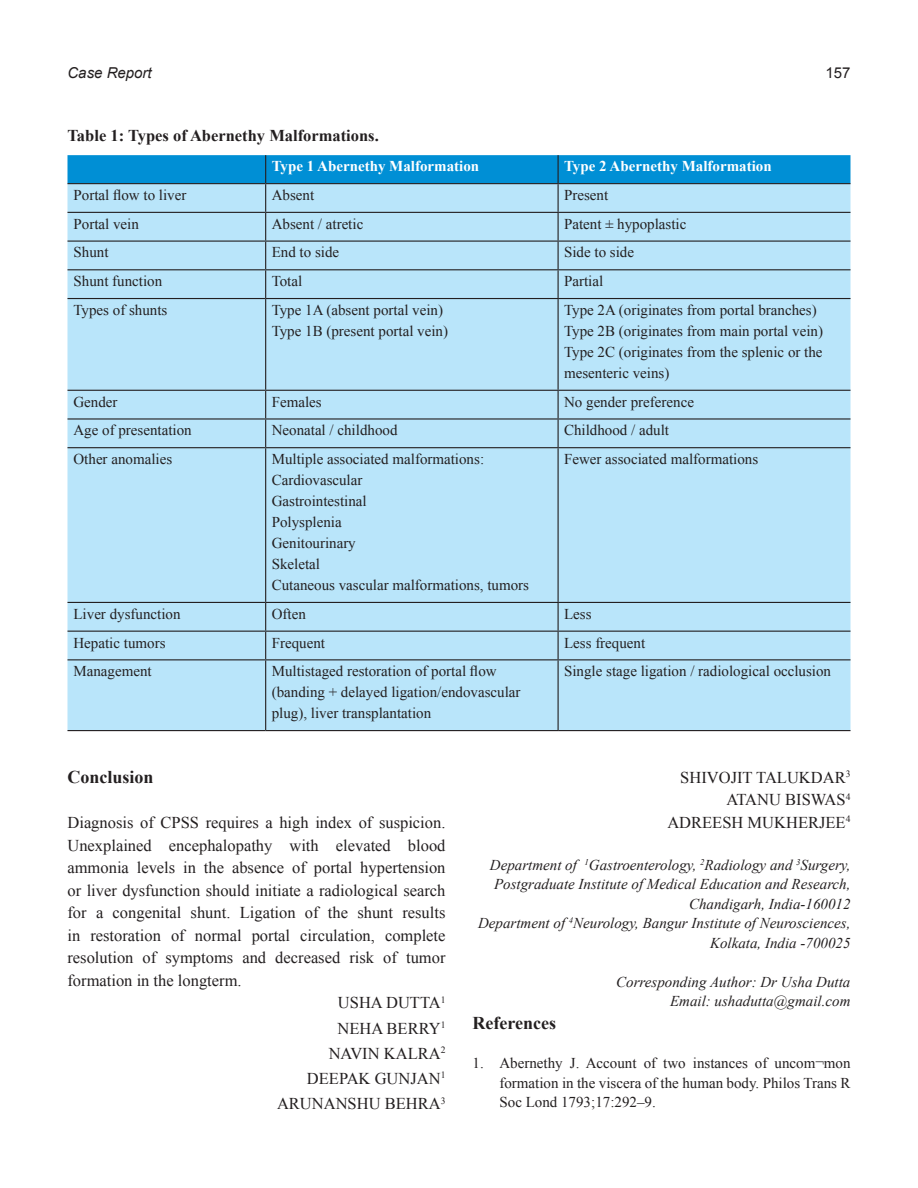
<style>
.page{position:relative;width:918px;height:1188px;background:#fff}
.page>*{position:absolute;margin:0;border:0;box-sizing:border-box;transform-origin:0 0}
.Heading{font:700 18px "Times New Roman";color:#231f20}
.Running_Matter{font:16.5px/22.5px "Times New Roman";color:#231f20;text-align:justify}
.Case_Report_Author{font:16.5px "Times New Roman";color:#231f20}
.Figure{font:700 16.5px "Times New Roman";color:#231f20}
.Running_Matter-2{font:15px/21px "Times New Roman";color:#231f20}
.Department_and_Corre{font:italic 15px "Times New Roman";color:#231f20}
.References{font:15px/19.5px "Times New Roman";color:#231f20;text-align:justify}
.Running_Matter-3{font:700 15px "Times New Roman";color:#fff}
.t1{font:italic 15px "Arial";color:#231f20}
.t2{font:15px "Arial";color:#231f20}
</style>
<div class="page">
<div style="left:68px;top:299px;width:782px;height:431px;background:#b9e5fa"></div>
<svg style="left:68px;top:155px;width:782px;height:143px;background:#8fcdeb"></svg>
<hr style="left:68px;top:298px;width:198px;height:1px;background:#231f20">
<hr style="left:266px;top:298px;width:292px;height:1px;background:#231f20">
<hr style="left:265px;top:299px;width:1px;height:91px;background:#231f20">
<hr style="left:558px;top:298px;width:292px;height:1px;background:#231f20">
<hr style="left:558px;top:299px;width:1px;height:91px;background:#231f20">
<hr style="left:68px;top:390px;width:198px;height:1px;background:#231f20">
<hr style="left:266px;top:390px;width:292px;height:1px;background:#231f20">
<hr style="left:558px;top:390px;width:292px;height:1px;background:#231f20">
<hr style="left:68px;top:418px;width:198px;height:2px;background:#231f20">
<hr style="left:266px;top:418px;width:292px;height:2px;background:#231f20">
<svg style="left:265px;top:391px;width:1px;height:56px"></svg>
<hr style="left:558px;top:418px;width:292px;height:2px;background:#231f20">
<svg style="left:558px;top:391px;width:1px;height:56px"></svg>
<hr style="left:68px;top:447px;width:198px;height:1px;background:#231f20">
<hr style="left:266px;top:447px;width:292px;height:1px;background:#231f20">
<hr style="left:265px;top:448px;width:1px;height:154px;background:#231f20">
<hr style="left:558px;top:447px;width:292px;height:1px;background:#231f20">
<hr style="left:558px;top:448px;width:1px;height:154px;background:#231f20">
<hr style="left:68px;top:602px;width:198px;height:1px;background:#231f20">
<hr style="left:266px;top:602px;width:292px;height:1px;background:#231f20">
<hr style="left:558px;top:602px;width:292px;height:1px;background:#231f20">
<hr style="left:68px;top:631px;width:198px;height:1px;background:#231f20">
<hr style="left:266px;top:631px;width:292px;height:1px;background:#231f20">
<svg style="left:265px;top:603px;width:1px;height:56px"></svg>
<hr style="left:558px;top:631px;width:292px;height:1px;background:#231f20">
<svg style="left:558px;top:603px;width:1px;height:56px"></svg>
<hr style="left:68px;top:659px;width:198px;height:1px;background:#231f20">
<hr style="left:266px;top:659px;width:292px;height:1px;background:#231f20">
<hr style="left:265px;top:660px;width:1px;height:70px;background:#231f20">
<hr style="left:558px;top:659px;width:292px;height:1px;background:#231f20">
<hr style="left:558px;top:660px;width:1px;height:70px;background:#231f20">
<hr style="left:68px;top:730px;width:198px;height:1px;background:#231f20">
<hr style="left:266px;top:730px;width:292px;height:1px;background:#231f20">
<hr style="left:558px;top:730px;width:292px;height:1px;background:#231f20">
<p class="t1" style="left:68px;top:63px;width:86px">Case Report</p>
<p class="t2" style="left:825px;top:63px;width:27px">157</p>
<p class="Figure" style="left:68px;top:124px;width:313px">Table 1: Types of Abernethy Malformations.</p>
<p class="Running_Matter-3" style="left:272px;top:156px;width:209px">Type 1 Abernethy Malformation</p>
<p class="Running_Matter-3" style="left:564px;top:156px;width:209px">Type 2 Abernethy Malformation</p>
<p class="Running_Matter-2" style="left:74px;top:184px;width:114px">Portal flow to liver</p>
<p class="Running_Matter-2" style="left:272px;top:184px;width:44px">Absent</p>
<p class="Running_Matter-2" style="left:564px;top:184px;width:46px">Present</p>
<p class="Running_Matter-2" style="left:74px;top:213px;width:67px">Portal vein</p>
<p class="Running_Matter-2" style="left:272px;top:213px;width:93px">Absent / atretic</p>
<p class="Running_Matter-2" style="left:564px;top:213px;width:124px">Patent ± hypoplastic</p>
<p class="Running_Matter-2" style="left:74px;top:242px;width:37px">Shunt</p>
<p class="Running_Matter-2" style="left:272px;top:242px;width:69px">End to side</p>
<p class="Running_Matter-2" style="left:564px;top:242px;width:72px">Side to side</p>
<p class="Running_Matter-2" style="left:74px;top:270px;width:90px">Shunt function</p>
<p class="Running_Matter-2" style="left:272px;top:270px;width:32px">Total</p>
<p class="Running_Matter-2" style="left:564px;top:270px;width:41px">Partial</p>
<p class="Running_Matter-2" style="left:74px;top:299px;width:95px">Types of shunts</p>
<p class="Running_Matter-2" style="left:272px;top:299px;width:173px">Type 1A (absent portal vein)</p>
<p class="Running_Matter-2" style="left:272px;top:320px;width:178px">Type 1B (present portal vein)</p>
<p class="Running_Matter-2" style="left:564px;top:299px;width:254px">Type 2A (originates from portal branches)</p>
<p class="Running_Matter-2" style="left:564px;top:320px;width:260px">Type 2B (originates from main portal vein)</p>
<p class="Running_Matter-2" style="left:564px;top:341px;width:260px">Type 2C (originates from the splenic or the mesenteric veins)</p>
<p class="Running_Matter-2" style="left:74px;top:391px;width:46px">Gender</p>
<p class="Running_Matter-2" style="left:272px;top:391px;width:51px">Females</p>
<p class="Running_Matter-2" style="left:564px;top:391px;width:131px">No gender preference</p>
<p class="Running_Matter-2" style="left:74px;top:420px;width:120px">Age of presentation</p>
<p class="Running_Matter-2" style="left:272px;top:420px;width:127px">Neonatal / childhood</p>
<p class="Running_Matter-2" style="left:564px;top:420px;width:107px">Childhood / adult</p>
<p class="Running_Matter-2" style="left:74px;top:448px;width:100px">Other anomalies</p>
<p class="Running_Matter-2" style="left:272px;top:448px;width:214px">Multiple associated malformations:</p>
<p class="Running_Matter-2" style="left:272px;top:469px;width:92px">Cardiovascular</p>
<p class="Running_Matter-2" style="left:272px;top:490px;width:96px">Gastrointestinal</p>
<p class="Running_Matter-2" style="left:272px;top:511px;width:72px">Polysplenia</p>
<p class="Running_Matter-2" style="left:272px;top:532px;width:86px">Genitourinary</p>
<p class="Running_Matter-2" style="left:272px;top:553px;width:50px">Skeletal</p>
<p class="Running_Matter-2" style="left:272px;top:574px;width:259px">Cutaneous vascular malformations, tumors</p>
<p class="Running_Matter-2" style="left:564px;top:448px;width:196px">Fewer associated malformations</p>
<p class="Running_Matter-2" style="left:74px;top:603px;width:109px">Liver dysfunction</p>
<p class="Running_Matter-2" style="left:272px;top:603px;width:36px">Often</p>
<p class="Running_Matter-2" style="left:564px;top:603px;width:29px">Less</p>
<p class="Running_Matter-2" style="left:74px;top:632px;width:94px">Hepatic tumors</p>
<p class="Running_Matter-2" style="left:272px;top:632px;width:55px">Frequent</p>
<p class="Running_Matter-2" style="left:564px;top:632px;width:83px">Less frequent</p>
<p class="Running_Matter-2" style="left:74px;top:661px;width:80px">Management</p>
<p class="Running_Matter-2" style="left:272px;top:661px;width:250px">Multistaged restoration of portal flow (banding + delayed ligation/endovascular plug), liver transplantation</p>
<p class="Running_Matter-2" style="left:564px;top:661px;width:269px">Single stage ligation / radiological occlusion</p>
<p class="Heading" style="left:68px;top:765px;width:88px">Conclusion</p>
<p class="Running_Matter" style="left:68px;top:811px;width:380px">Diagnosis of CPSS requires a high index of suspicion.<br>Unexplained encephalopathy with elevated blood ammonia levels in the absence of portal hypertension or liver dysfunction should initiate a radiological search for a congenital shunt. Ligation of the shunt results in restoration of normal portal circulation, complete resolution of symptoms and decreased risk of tumor formation in the longterm.</p>
<p class="Case_Report_Author" style="left:338px;top:992px;width:109px">USHA DUTTA<sup>1</sup></p>
<p class="Case_Report_Author" style="left:338px;top:1017px;width:109px">NEHA BERRY<sup>1</sup></p>
<p class="Case_Report_Author" style="left:329px;top:1042px;width:118px">NAVIN KALRA<sup>2</sup></p>
<p class="Case_Report_Author" style="left:307px;top:1067px;width:140px">DEEPAK GUNJAN<sup>1</sup></p>
<p class="Case_Report_Author" style="left:277px;top:1092px;width:170px">ARUNANSHU BEHRA<sup>3</sup></p>
<p class="Case_Report_Author" style="left:680px;top:766px;width:172px">SHIVOJIT TALUKDAR<sup>3</sup></p>
<p class="Case_Report_Author" style="left:726px;top:788px;width:126px">ATANU BISWAS<sup>4</sup></p>
<p class="Case_Report_Author" style="left:667px;top:811px;width:185px">ADREESH MUKHERJEE<sup>4</sup></p>
<p class="Department_and_Corre" style="left:490px;top:854px;width:362px">Department of <sup>1</sup>Gastroenterology, <sup>2</sup>Radiology and <sup>3</sup>Surgery,</p>
<p class="Department_and_Corre" style="left:494px;top:874px;width:358px">Postgraduate Institute of Medical Education and Research,</p>
<p class="Department_and_Corre" style="left:689px;top:893px;width:163px">Chandigarh, India-160012</p>
<p class="Department_and_Corre" style="left:478px;top:913px;width:374px">Department of <sup>4</sup>Neurology, Bangur Institute of Neurosciences,</p>
<p class="Department_and_Corre" style="left:710px;top:932px;width:142px">Kolkata, India -700025</p>
<p class="Department_and_Corre" style="left:616px;top:971px;width:236px">Corresponding Author: Dr Usha Dutta</p>
<p class="Department_and_Corre" style="left:670px;top:991px;width:182px">Email: ushadutta@gmail.com</p>
<p class="Heading" style="left:472px;top:1010px;width:85px">References</p>
<p class="References" style="left:500px;top:1053px;width:353px;text-indent:-27px">1. Abernethy J. Account of two instances of uncom¬mon formation in the viscera of the human body. Philos Trans R Soc Lond 1793;17:292–9.</p>
</div>
